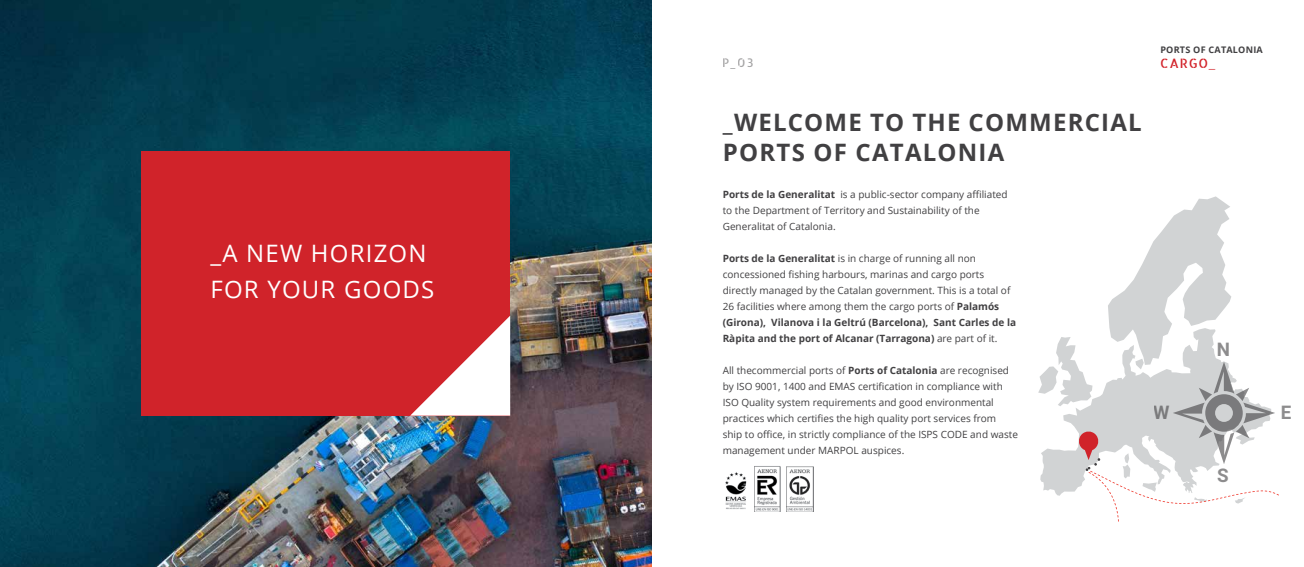
<style>
.page{position:relative;width:1304px;height:567px;background:#fff}
.page>*{position:absolute;margin:0;border:0;box-sizing:border-box;transform-origin:0 0}
.t1{font:700 24px/30px "Open Sans";letter-spacing:.05em;color:#414042}
.t2{font:24px/36px "Open Sans";letter-spacing:.05em;color:#fff}
.t3{font:700 18.8px "Roboto";color:#414042}
.t4{font:13px "Allerta Stencil";letter-spacing:.05em;color:#d2232a}
.t5{font:12px "Allerta Stencil";color:#696869}
.t6{font:10px/16px "Open Sans";color:#414042}
.t7{font:700 9.1px "Open Sans";letter-spacing:.025em;color:#414042}
.s1{font-family:"Open Sans";font-weight:700}
.s2{font-family:"Myriad Pro"}
.s3{font-weight:700}
</style>
<div class="page">
<img style="left:0;top:0;width:652px;height:567px">
<div style="left:142px;top:151px;width:368px;height:265px;background:#d0232a"></div>
<svg style="left:410px;top:316px;width:100px;height:100px"></svg>
<svg style="left:1038px;top:196px;width:241px;height:326px"></svg>
<img style="left:787px;top:466px;width:26px;height:46px">
<img style="left:725px;top:472px;width:22px;height:37px">
<img style="left:754px;top:466px;width:26px;height:46px">
<h1 class="t2" style="left:210px;top:234px;width:225px">_A NEW HORIZON<br>FOR YOUR GOODS</h1>
<p class="t5" style="left:723px;top:55px;width:32px">P<span class="s1">_</span> 03</p>
<p class="t7" style="left:1160px;top:43px;width:104px">PORTS OF CATALONIA</p>
<h3 class="t4" style="left:1160px;top:54px;width:57px">CARGO<span class="s2">_</span></h3>
<h1 class="t1" style="left:723px;top:107px;width:420px">_WELCOME TO THE COMMERCIAL<br>PORTS OF CATALONIA</h1>
<p class="t6" style="left:723px;top:186px;width:286px"><span class="s3">Ports de la Generalitat</span> is a public-sector company affiliated to the Department of Territory and Sustainability of the<br>Generalitat of Catalonia.</p>
<p class="t6" style="left:723px;top:250px;width:295px"><span class="s3">Ports de la Generalitat</span> is in charge of running all non concessioned fishing harbours, marinas and cargo ports directly managed by the Catalan government. This is a total of 26 facilities where among them the cargo ports of <span class="s3">Palamós (Girona), Vilanova i la Geltrú (Barcelona), Sant Carles de la Ràpita and the port of Alcanar (Tarragona)</span> are part of it.</p>
<p class="t6" style="left:723px;top:362px;width:297px">All thecommercial ports of <span class="s3">Ports of Catalonia</span> are recognised by ISO 9001, 1400 and EMAS certification in compliance with ISO Quality system requirements and good environmental practices which certifies the high quality port services from ship to office, in strictly compliance of the ISPS CODE and waste management under MARPOL auspices.</p>
<h2 class="t3" style="left:1217px;top:336px;width:15px">N</h2>
<h2 class="t3" style="left:1154px;top:399px;width:18px">W</h2>
<h2 class="t3" style="left:1281px;top:399px;width:12px">E</h2>
<h2 class="t3" style="left:1217px;top:462px;width:13px">S</h2>
</div>
